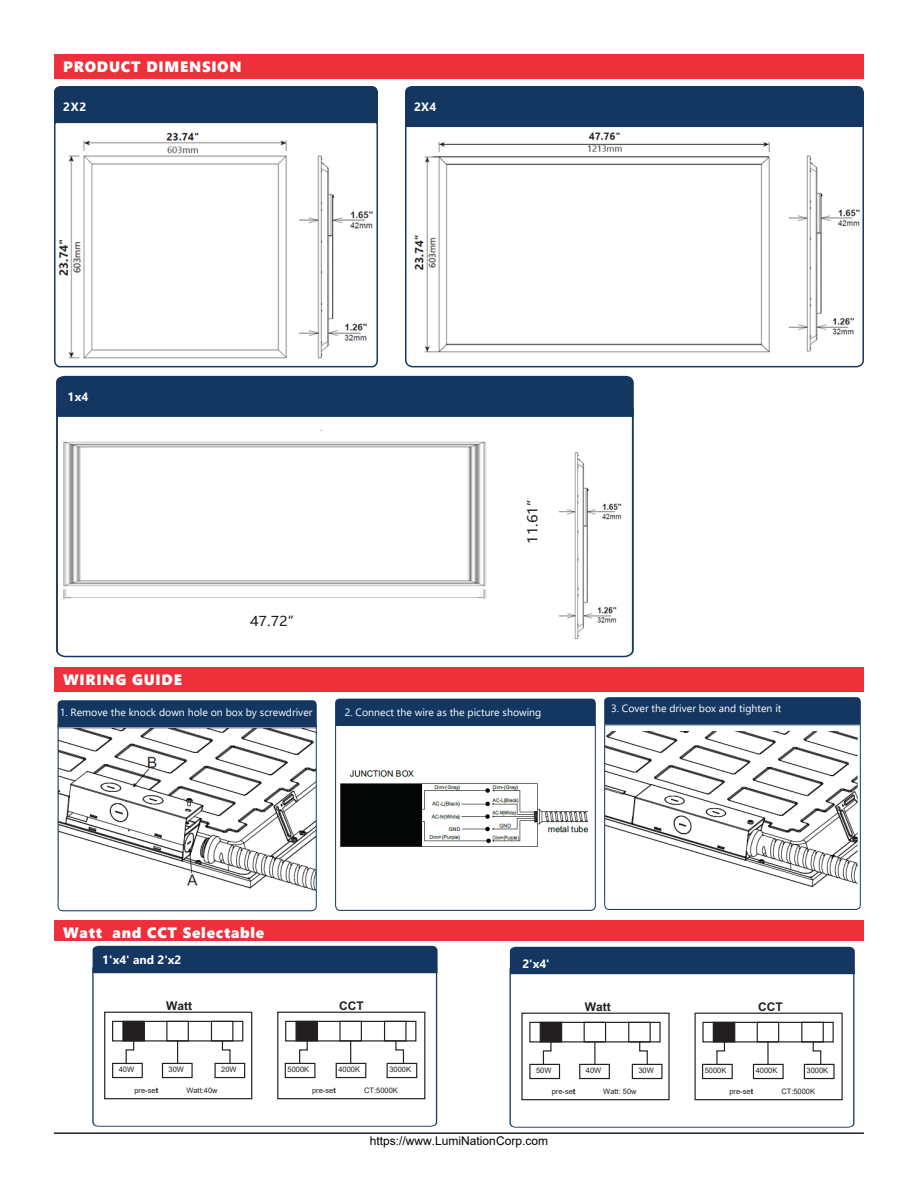
<style>
.page{position:relative;width:918px;height:1188px;background:#fff}
.page>*{position:absolute;margin:0;border:0;box-sizing:border-box;transform-origin:0 0}
.t1{font:15px "Segoe UI Black";letter-spacing:.05em;color:#fff}
.t2{font:13.5px "Microsoft Ya Hei";color:#231f20;scale:1.08 1}
.t3{font:12px "Arial";color:#000}
.t4{font:700 12px "Segoe UI";letter-spacing:.02em;color:#fff}
.t5{font:700 12px "Arial";color:#231f20}
.t6{font:10.5px "Segoe UI";color:#fff}
.t7{font:7.5px "Arial";color:#231f20}
</style>
<div class="page">
<img style="left:408px;top:127px;width:453px;height:226px">
<div style="left:405px;top:114px;width:459px;height:253px;border:2px solid #173863;border-radius:7px"></div>
<svg style="left:54px;top:123px;width:324px;height:245px"></svg>
<div style="left:54px;top:54px;width:810px;height:25px;background:#ed3039"></div>
<div style="left:54px;top:86px;width:324px;height:37px;background:#143762"></div>
<div style="left:405px;top:86px;width:459px;height:41px;background:#143762"></div>
<div style="left:604px;top:697px;width:257px;height:27px;background:#143762"></div>
<svg style="left:604px;top:724px;width:257px;height:186px"></svg>
<div style="left:58px;top:700px;width:259px;height:24px;background:#143762"></div>
<svg style="left:57px;top:724px;width:260px;height:188px"></svg>
<div style="left:335px;top:699px;width:261px;height:25px;background:#143762"></div>
<svg style="left:335px;top:724px;width:261px;height:187px"></svg>
<div style="left:54px;top:667px;width:810px;height:25px;background:#ed3039"></div>
<hr style="left:54px;top:1132px;width:810px;height:2px;background:#231f20">
<svg style="left:56px;top:417px;width:578px;height:241px"></svg>
<div style="left:56px;top:376px;width:578px;height:41px;background:#143762"></div>
<img style="left:554px;top:424px;width:71px;height:224px">
<img style="left:64px;top:430px;width:452px;height:171px">
<svg style="left:509px;top:968px;width:346px;height:160px"></svg>
<div style="left:510px;top:947px;width:345px;height:27px;background:#143762"></div>
<svg style="left:92px;top:967px;width:346px;height:160px"></svg>
<div style="left:93px;top:946px;width:345px;height:27px;background:#143762"></div>
<div style="left:54px;top:921px;width:810px;height:20px;background:#ed3039"></div>
<p class="t1" style="left:63px;top:56px;width:180px">PRODUCT DIMENSION</p>
<p class="t4" style="left:63px;top:95px;width:25px">2X2</p>
<p class="t4" style="left:414px;top:95px;width:24px">2X4</p>
<h3 class="t4" style="left:68px;top:385px;width:22px">1x4</h3>
<h1 class="t1" style="left:63px;top:669px;width:120px">WIRING GUIDE</h1>
<h2 class="t2" style="left:250px;top:612px;width:50px">47.72”</h2>
<h2 class="t2" style="left:523px;top:544px;width:50px;rotate:-90deg">11.61”</h2>
<h3 class="t6" style="left:60px;top:703px;width:254px">1. Remove the knock down hole on box by screwdriver</h3>
<h3 class="t6" style="left:345px;top:702px;width:198px">2. Connect the wire as the picture showing</h3>
<h3 class="t6" style="left:611px;top:699px;width:172px">3. Cover the driver box and tighten it</h3>
<h1 class="t1" style="left:63px;top:922px;width:203px">Watt and CCT Selectable</h1>
<h3 class="t4" style="left:102px;top:949px;width:81px">1'x4' and 2'x2</h3>
<h3 class="t4" style="left:522px;top:952px;width:29px">2'x4'</h3>
<h3 class="t5" style="left:166px;top:1001px;width:27px">Watt</h3>
<h3 class="t5" style="left:339px;top:1001px;width:26px">CCT</h3>
<h3 class="t5" style="left:585px;top:1002px;width:27px">Watt</h3>
<h3 class="t5" style="left:758px;top:1002px;width:26px">CCT</h3>
<p class="t7" style="left:119px;top:1065px;width:17px">40W</p>
<p class="t7" style="left:169px;top:1065px;width:17px">30W</p>
<p class="t7" style="left:221px;top:1065px;width:17px">20W</p>
<p class="t7" style="left:288px;top:1064px;width:23px">5000K</p>
<p class="t7" style="left:338px;top:1064px;width:23px">4000K</p>
<p class="t7" style="left:389px;top:1064px;width:23px">3000K</p>
<p class="t7" style="left:536px;top:1066px;width:17px">50W</p>
<p class="t7" style="left:586px;top:1065px;width:17px">40W</p>
<p class="t7" style="left:638px;top:1066px;width:17px">30W</p>
<p class="t7" style="left:705px;top:1065px;width:23px">5000K</p>
<p class="t7" style="left:756px;top:1065px;width:23px">4000K</p>
<p class="t7" style="left:807px;top:1065px;width:23px">3000K</p>
<p class="t7" style="left:134px;top:1085px;width:25px">pre-sett</p>
<p class="t7" style="left:186px;top:1085px;width:33px">Watt:40w</p>
<p class="t7" style="left:312px;top:1085px;width:25px">pre-sett</p>
<p class="t7" style="left:364px;top:1085px;width:35px">CT:5000K</p>
<p class="t7" style="left:552px;top:1086px;width:25px">pre-sett</p>
<p class="t7" style="left:603px;top:1086px;width:35px">Watt: 50w</p>
<p class="t7" style="left:729px;top:1086px;width:25px">pre-sett</p>
<p class="t7" style="left:781px;top:1086px;width:35px">CT:5000K</p>
<h3 class="t3" style="left:370px;top:1132px;width:180px">https://www.LumiNationCorp.com</h3>
</div>
